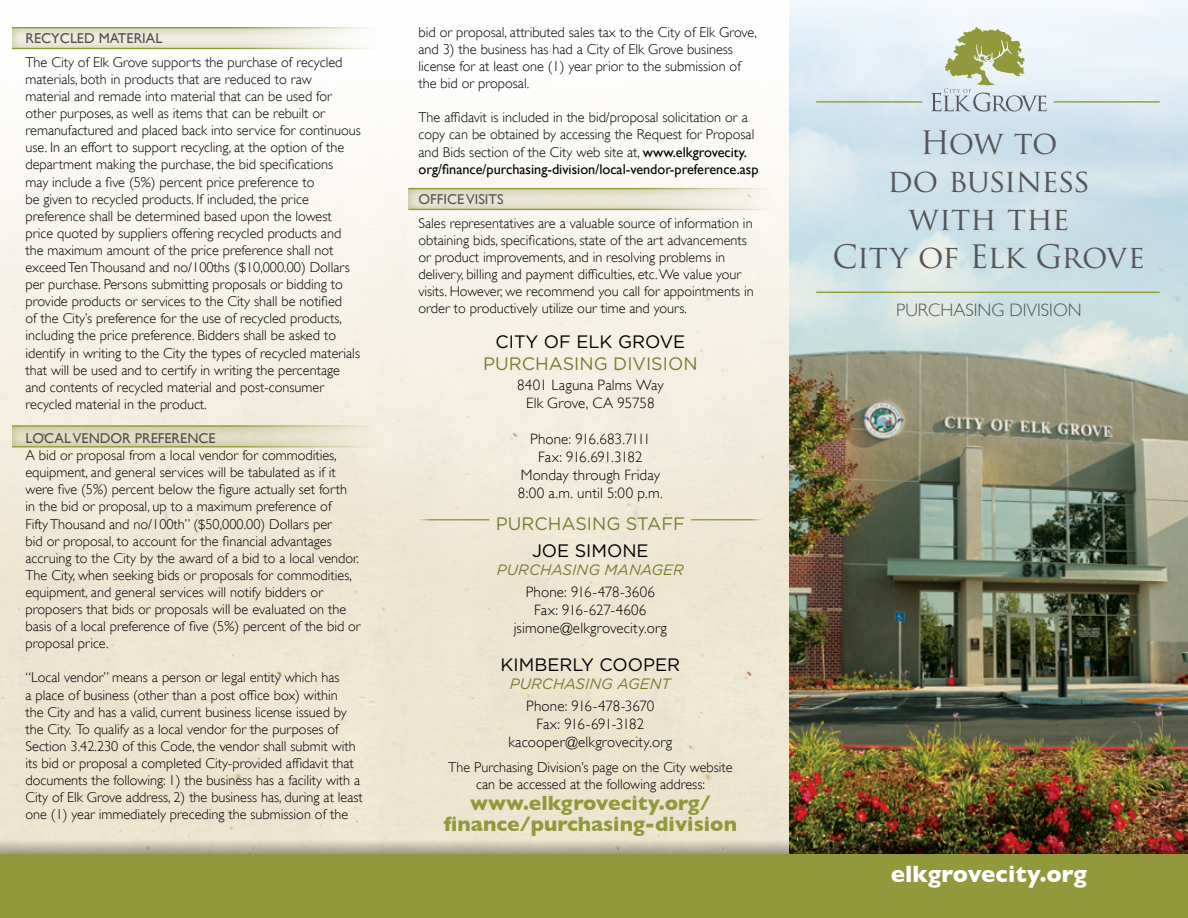
<style>
.page{position:relative;width:1188px;height:918px;background:#fff}
.page>*{position:absolute;margin:0;border:0;box-sizing:border-box;transform-origin:0 0}
.t1{font:31.5px/37.8px "Trajan Pro";letter-spacing:-.02em;color:#56565a;text-align:center}
.t2{font:700 24px "Gill Sans";color:#fff}
.t3{font:700 21px/21px "Gill Sans";color:#91993c;text-align:center}
.t4{font:18px "Gotham";color:#000}
.t5{font:18px "Gotham";color:#777e2f}
.t6{font:300 18px "Gill Sans";color:#56565a}
.t7{font:300 15px/18px "Gill Sans";letter-spacing:.01em;color:#000;text-align:center}
.t8{font:italic 15px "Gotham";color:#777e2f}
.t9{font:300 14.25px/17.1px "Gill Sans";color:#000}
.t10{font:14.25px "Gill Sans";color:#56565a}
.s1{font-weight:400}
</style>
<div class="page">
<img style="left:0;top:0;width:790px;height:822px">
<img style="left:790px;top:0;width:398px;height:822px">
<img style="left:0;top:822px;width:1188px;height:32px">
<div style="left:0;top:854px;width:1188px;height:64px;background:#91993c"></div>
<hr style="left:816px;top:101px;width:106px;height:2px;background:#91993c">
<hr style="left:1054px;top:101px;width:106px;height:2px;background:#91993c">
<hr style="left:816px;top:292px;width:344px;height:1px;background:#91993c">
<svg style="left:931px;top:27px;width:116px;height:85px;background:#c7d1be"></svg>
<div style="left:2px;top:19px;width:384px;height:30px;background:#fff;opacity:.75"></div>
<hr style="left:12px;top:27px;width:364px;height:1px;background:#91993c">
<hr style="left:12px;top:48px;width:364px;height:1px;background:#91993c">
<div style="left:399px;top:180px;width:384px;height:30px;background:#fff;opacity:.75"></div>
<hr style="left:408px;top:188px;width:365px;height:1px;background:#91993c">
<hr style="left:408px;top:209px;width:365px;height:1px;background:#91993c">
<div style="left:2px;top:417px;width:384px;height:30px;background:#fff;opacity:.75"></div>
<hr style="left:12px;top:425px;width:364px;height:2px;background:#91993c">
<hr style="left:12px;top:446px;width:364px;height:1px;background:#91993c">
<hr style="left:691px;top:519px;width:71px;height:1px;background:#91993c">
<hr style="left:418px;top:519px;width:71px;height:1px;background:#91993c">
<p class="t10" style="left:26px;top:30px;width:138px">RECYCLED MATERIAL</p>
<p class="t9" style="left:26px;top:53px;width:337px">The City of Elk Grove supports the purchase of recycled materials, both in products that are reduced to raw<br>material and remade into material that can be used for other purposes, as well as items that can be rebuilt or remanufactured and placed back into service for continuous use. In an effort to support recycling, at the option of the department making the purchase, the bid specifications<br>may include a five (5%) percent price preference to<br>be given to recycled products. If included, the price preference shall be determined based upon the lowest price quoted by suppliers offering recycled products and the maximum amount of the price preference shall not exceed Ten Thousand and no/100ths ($10,000.00) Dollars per purchase. Persons submitting proposals or bidding to provide products or services to the City shall be notified<br>of the City’s preference for the use of recycled products, including the price preference. Bidders shall be asked to identify in writing to the City the types of recycled materials that will be used and to certify in writing the percentage and contents of recycled material and post-consumer recycled material in the product.</p>
<p class="t10" style="left:26px;top:430px;width:192px">LOCAL VENDOR PREFERENCE</p>
<p class="t9" style="left:26px;top:446px;width:337px">A bid or proposal from a local vendor for commodities, equipment, and general services will be tabulated as if it were five (5%) percent below the figure actually set forth<br>in the bid or proposal, up to a maximum preference of<br>Fifty Thousand and no/100th” ($50,000.00) Dollars per<br>bid or proposal, to account for the financial advantages accruing to the City by the award of a bid to a local vendor.<br>The City, when seeking bids or proposals for commodities, equipment, and general services will notify bidders or proposers that bids or proposals will be evaluated on the basis of a local preference of five (5%) percent of the bid or proposal price.</p>
<p class="t9" style="left:26px;top:669px;width:339px">“Local vendor” means a person or legal entity which has<br>a place of business (other than a post office box) within<br>the City and has a valid, current business license issued by the City. To qualify as a local vendor for the purposes of Section 3.42.230 of this Code, the vendor shall submit with its bid or proposal a completed City-provided affidavit that documents the following: 1) the business has a facility with a City of Elk Grove address, 2) the business has, during at least one (1) year immediately preceding the submission of the</p>
<p class="t9" style="left:418px;top:23px;width:340px">bid or proposal, attributed sales tax to the City of Elk Grove, and 3) the business has had a City of Elk Grove business license for at least one (1) year prior to the submission of the bid or proposal.</p>
<p class="t9" style="left:418px;top:108px;width:342px">The affidavit is included in the bid/proposal solicitation or a copy can be obtained by accessing the Request for Proposal and Bids section of the City web site at, <span class="s1">www.elkgrovecity. org/finance/purchasing-division/local-vendor-preference.asp</span></p>
<p class="t10" style="left:418px;top:191px;width:87px">OFFICE VISITS</p>
<p class="t9" style="left:418px;top:214px;width:337px">Sales representatives are a valuable source of information in obtaining bids, specifications, state of the art advancements or product improvements, and in resolving problems in delivery, billing and payment difficulties, etc. We value your visits. However, we recommend you call for appointments in order to productively utilize our time and yours.</p>
<p class="t4" style="left:495px;top:330px;width:191px">CITY OF ELK GROVE</p>
<p class="t5" style="left:483px;top:352px;width:216px">PURCHASING DIVISION</p>
<p class="t7" style="left:517px;top:375px;width:148px">8401 Laguna Palms Way<br>Elk Grove, CA 95758</p>
<p class="t7" style="left:518px;top:429px;width:146px">Phone: 916.683.7111<br>Fax: 916.691.3182<br>Monday through Friday<br>8:00 a.m. until 5:00 p.m.</p>
<p class="t5" style="left:496px;top:512px;width:191px">PURCHASING STAFF</p>
<p class="t4" style="left:532px;top:539px;width:118px">JOE SIMONE</p>
<p class="t8" style="left:497px;top:560px;width:188px">PURCHASING MANAGER</p>
<p class="t7" style="left:514px;top:582px;width:155px">Phone: 916-478-3606<br>Fax: 916-627-4606 jsimone@elkgrovecity.org</p>
<p class="t4" style="left:501px;top:653px;width:181px">KIMBERLY COOPER</p>
<p class="t8" style="left:510px;top:674px;width:162px">PURCHASING AGENT</p>
<p class="t7" style="left:508px;top:696px;width:165px">Phone: 916-478-3670<br>Fax: 916-691-3182 kacooper@elkgrovecity.org</p>
<p class="t9" style="left:448px;top:758px;width:286px;text-align:center">The Purchasing Division’s page on the City website can be accessed at the following address:</p>
<h3 class="t3" style="left:444px;top:793px;width:295px">www.elkgrovecity.org/ finance/purchasing-division</h3>
<h1 class="t1" style="left:833px;top:124px;width:314px">How to<br>do business<br>with the<br>City of Elk Grove</h1>
<p class="t6" style="left:896px;top:296px;width:187px">PURCHASING DIVISION</p>
<h2 class="t2" style="left:891px;top:859px;width:198px">elkgrovecity.org</h2>
</div>
